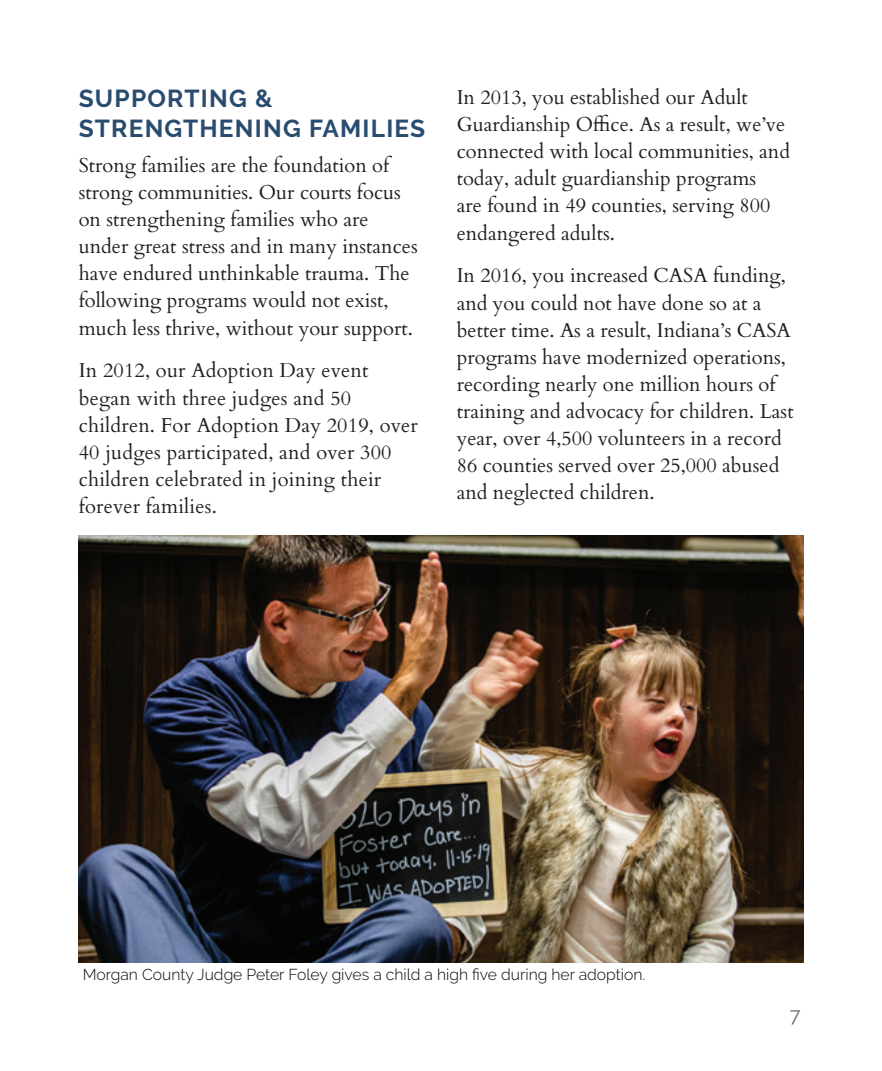
<style>
.page{position:relative;width:882px;height:1071px;background:#fff}
.page>*{position:absolute;margin:0;border:0;box-sizing:border-box;transform-origin:0 0}
.H1_Left{font:700 24.5px/29.8px "Raleway";letter-spacing:.05em;color:#284b6f}
.t1{font:20.12px/27.1px "Cardo";color:#231f20}
.t2{font:20.12px "Raleway";color:#6c6d70}
.Photo_Caption{font:300 15.75px "Raleway";color:#040503}
</style>
<div class="page">
<img style="left:79px;top:536px;width:724px;height:427px">
<p class="H1_Left" style="left:79px;top:84px;width:348px">SUPPORTING &amp;<br>STRENGTHENING FAMILIES</p>
<p class="t1" style="left:79px;top:150px;width:341px">Strong families are the foundation of strong communities. Our courts focus on strengthening families who are under great stress and in many instances have endured unthinkable trauma. The following programs would not exist, much less thrive, without your support.</p>
<p class="t1" style="left:79px;top:356px;width:341px">In 2012, our Adoption Day event began with three judges and 50 children. For Adoption Day 2019, over<br>40 judges participated, and over 300 children celebrated in joining their forever families.</p>
<p class="t1" style="left:457px;top:83px;width:335px">In 2013, you established our Adult Guardianship Office. As a result, we’ve connected with local communities, and today, adult guardianship programs<br>are found in 49 counties, serving 800 endangered adults.</p>
<p class="t1" style="left:457px;top:261px;width:338px">In 2016, you increased CASA funding, and you could not have done so at a better time. As a result, Indiana’s CASA programs have modernized operations, recording nearly one million hours of training and advocacy for children. Last year, over 4,500 volunteers in a record 86 counties served over 25,000 abused and neglected children.</p>
<p class="Photo_Caption" style="left:83px;top:966px;width:564px">Morgan County Judge Peter Foley gives a child a high five during her adoption.</p>
<p class="t2" style="left:790px;top:1003px;width:12px">7</p>
</div>
